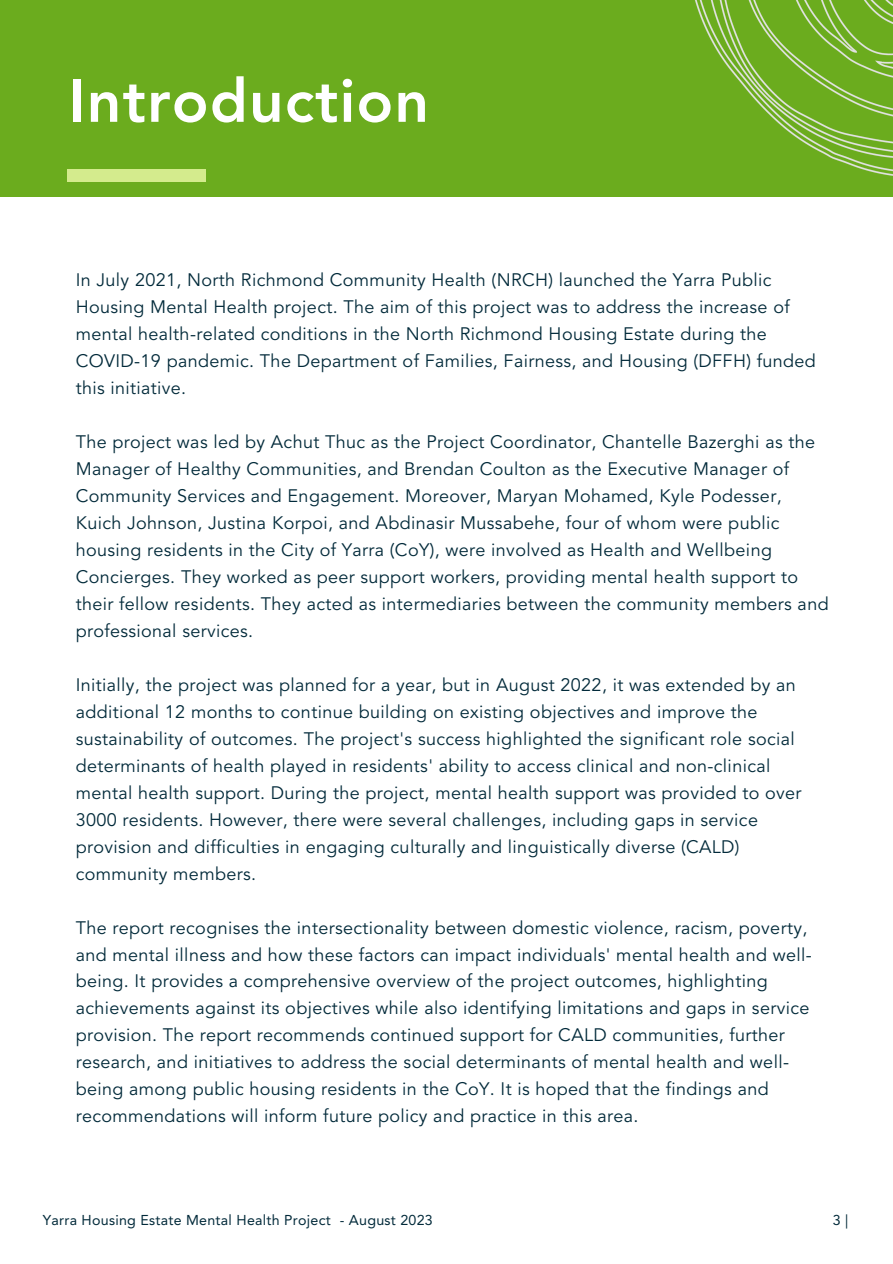
<style>
.page{position:relative;width:893px;height:1264px;background:#fff}
.page>*{position:absolute;margin:0;border:0;box-sizing:border-box;transform-origin:0 0}
.t1{font:800 60.15px "Avenir LT Std";letter-spacing:.02em;color:#fff}
.t2{font:18px/27px "Avenir LT Std";letter-spacing:.02em;color:#022a3a}
.t3{font:14.25px "Avenir LT Std";letter-spacing:.02em;color:#022a3a}
</style>
<div class="page">
<div style="left:0;top:0;width:892px;height:197px;background:#6bac1e"></div>
<div style="left:67px;top:169px;width:139px;height:13px;background:#d4eb8d"></div>
<img style="left:695px;top:0;width:197px;height:176px">
<p class="t1" style="left:69px;top:76px;width:361px">Introduction</p>
<p class="t2" style="left:76px;top:268px;width:741px">In July 2021, North Richmond Community Health (NRCH) launched the Yarra Public Housing Mental Health project. The aim of this project was to address the increase of mental health-related conditions in the North Richmond Housing Estate during the COVID-19 pandemic. The Department of Families, Fairness, and Housing (DFFH) funded this initiative.</p>
<p class="t2" style="left:76px;top:429px;width:754px">The project was led by Achut Thuc as the Project Coordinator, Chantelle Bazerghi as the Manager of Healthy Communities, and Brendan Coulton as the Executive Manager of Community Services and Engagement. Moreover, Maryan Mohamed, Kyle Podesser, Kuich Johnson, Justina Korpoi, and Abdinasir Mussabehe, four of whom were public housing residents in the City of Yarra (CoY), were involved as Health and Wellbeing Concierges. They worked as peer support workers, providing mental health support to their fellow residents. They acted as intermediaries between the community members and professional services.</p>
<p class="t2" style="left:76px;top:672px;width:727px">Initially, the project was planned for a year, but in August 2022, it was extended by an additional 12 months to continue building on existing objectives and improve the sustainability of outcomes. The project's success highlighted the significant role social determinants of health played in residents' ability to access clinical and non-clinical mental health support. During the project, mental health support was provided to over 3000 residents. However, there were several challenges, including gaps in service provision and difficulties in engaging culturally and linguistically diverse (CALD) community members.</p>
<p class="t2" style="left:76px;top:915px;width:737px">The report recognises the intersectionality between domestic violence, racism, poverty, and mental illness and how these factors can impact individuals' mental health and well&shy;being. It provides a comprehensive overview of the project outcomes, highlighting achievements against its objectives while also identifying limitations and gaps in service provision. The report recommends continued support for CALD communities, further research, and initiatives to address the social determinants of mental health and well&shy;being among public housing residents in the CoY. It is hoped that the findings and recommendations will inform future policy and practice in this area.</p>
<p class="t3" style="left:43px;top:1214px;width:391px">Yarra Housing Estate Mental Health Project - August 2023</p>
<p class="t3" style="left:832px;top:1214px;width:17px">3 |</p>
</div>
